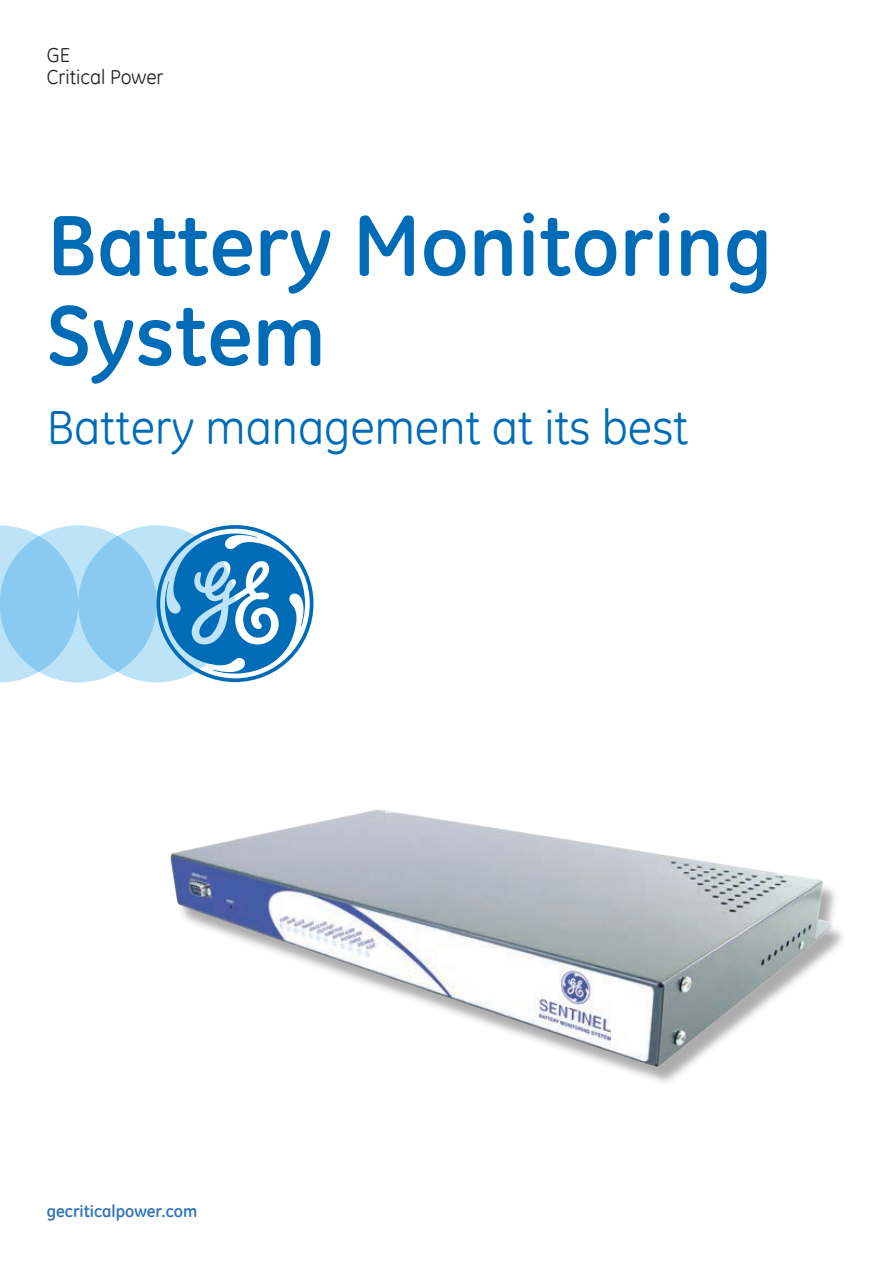
<style>
.page{position:relative;width:893px;height:1263px;background:#fff}
.page>*{position:absolute;margin:0;border:0;box-sizing:border-box;transform-origin:0 0}
.t1{font:700 87px/90px "GE Inspira";color:#006cb7}
.t2{font:48px "GE Inspira";color:#006cb7}
.t3{font:20.25px/22.5px "GE Inspira";color:#231f20}
.t4{font:700 16.8px "GE Inspira";color:#3073ba}
</style>
<div class="page">
<img style="left:170px;top:809px;width:673px;height:273px">
<svg style="left:0;top:525px;width:70px;height:157px"></svg>
<svg style="left:0;top:525px;width:157px;height:157px;background:#9bd2f3"></svg>
<svg style="left:78px;top:525px;width:157px;height:157px;background:#94cff2"></svg>
<svg style="left:156px;top:525px;width:157px;height:157px"></svg>
<p class="t3" style="left:47px;top:43px;width:118px">GE<br>Critical Power</p>
<h1 class="t1" style="left:47px;top:198px;width:727px">Battery Monitoring<br>System</h1>
<p class="t2" style="left:47px;top:396px;width:643px">Battery management at its best</p>
<p class="t4" style="left:47px;top:1201px;width:152px">gecriticalpower.com</p>
</div>
